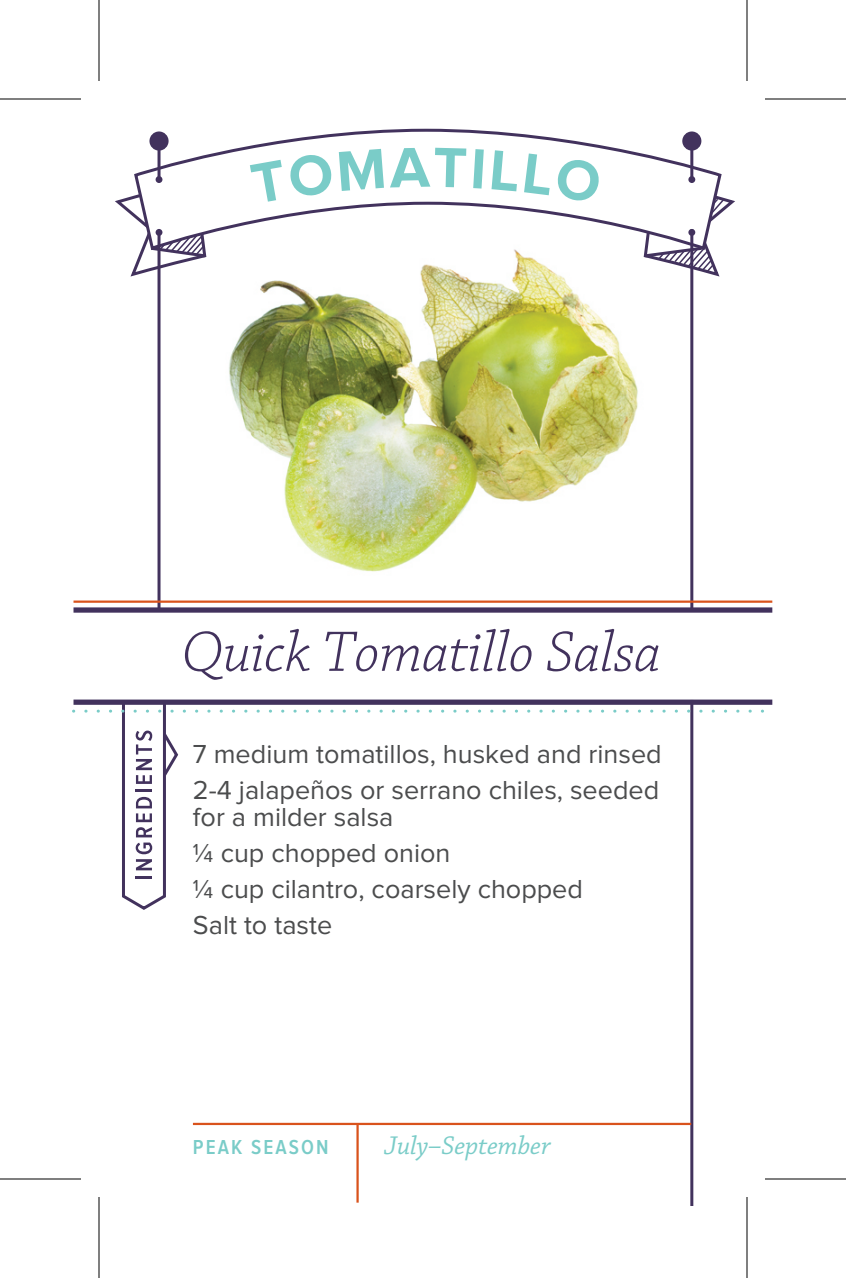
<style>
.page{position:relative;width:846px;height:1278px;background:#fff}
.page>*{position:absolute;margin:0;border:0;box-sizing:border-box;transform-origin:0 0}
.t1{font:italic 300 60px "Chaparral Pro";letter-spacing:-.005em;color:#42325d}
.t2{font:27px/36px "Proxima Nova";color:#4b4c4d}
.t3{font:italic 27px "Chaparral Pro";letter-spacing:-.005em;color:#7accc8}
.t4{font:600 21px "Proxima Nova Cond";letter-spacing:.1em;color:#7accc8}
</style>
<div class="page">
<img style="left:154px;top:275px;width:540px;height:332px">
<div style="left:74px;top:607px;width:698px;height:6px;background:#42325d"></div>
<svg style="left:115px;top:196px;width:93px;height:82px"></svg>
<svg style="left:642px;top:197px;width:93px;height:81px"></svg>
<svg style="left:133px;top:128px;width:590px;height:147px"></svg>
<div style="left:688px;top:176px;width:7px;height:7px;background:#42325d;border-radius:50%"></div>
<svg style="left:688px;top:229px;width:7px;height:7px"></svg>
<hr style="left:690px;top:143px;width:3px;height:37px;background:#42325d">
<div style="left:156px;top:176px;width:6px;height:7px;background:#42325d;border-radius:50%"></div>
<div style="left:156px;top:229px;width:6px;height:7px;background:#42325d;border-radius:50%"></div>
<hr style="left:158px;top:143px;width:3px;height:37px;background:#42325d">
<hr style="left:158px;top:230px;width:3px;height:379px;background:#42325d">
<hr style="left:690px;top:229px;width:3px;height:380px;background:#42325d">
<hr style="left:690px;top:700px;width:3px;height:506px;background:#42325d">
<svg style="left:74px;top:699px;width:698px;height:213px"></svg>
<hr style="left:193px;top:1123px;width:498px;height:2px;background:#d9531c">
<hr style="left:74px;top:601px;width:698px;height:2px;background:#d9531c">
<hr style="left:356px;top:1124px;width:3px;height:79px;background:#d9531c">
<hr style="left:0;top:98px;width:81px;height:2px;background:#000">
<hr style="left:765px;top:98px;width:81px;height:2px;background:#000">
<hr style="left:0;top:1178px;width:81px;height:2px;background:#000">
<hr style="left:765px;top:1178px;width:81px;height:2px;background:#000">
<hr style="left:98px;top:0;width:2px;height:81px;background:#000">
<hr style="left:98px;top:1197px;width:2px;height:81px;background:#000">
<hr style="left:746px;top:0;width:2px;height:81px;background:#000">
<hr style="left:746px;top:1197px;width:2px;height:81px;background:#000">
<svg style="left:250px;top:148px;width:216px;height:56px"></svg>
<svg style="left:473px;top:149px;width:11px;height:40px"></svg>
<svg style="left:492px;top:150px;width:110px;height:53px"></svg>
<h1 class="t1" style="left:181px;top:619px;width:481px">Quick Tomatillo Salsa</h1>
<p class="t2" style="left:193px;top:737px;width:470px">7 medium tomatillos, husked and rinsed<br>2-4 jalapeños or serrano chiles, seeded</p>
<p class="t2" style="left:193px;top:800px;width:392px">for a milder salsa<br>¼ cup chopped onion<br>¼ cup cilantro, coarsely chopped<br>Salt to taste</p>
<p class="t4" style="left:193px;top:1137px;width:137px">PEAK SEASON</p>
<p class="t3" style="left:384px;top:1131px;width:168px">July–September</p>
</div>
